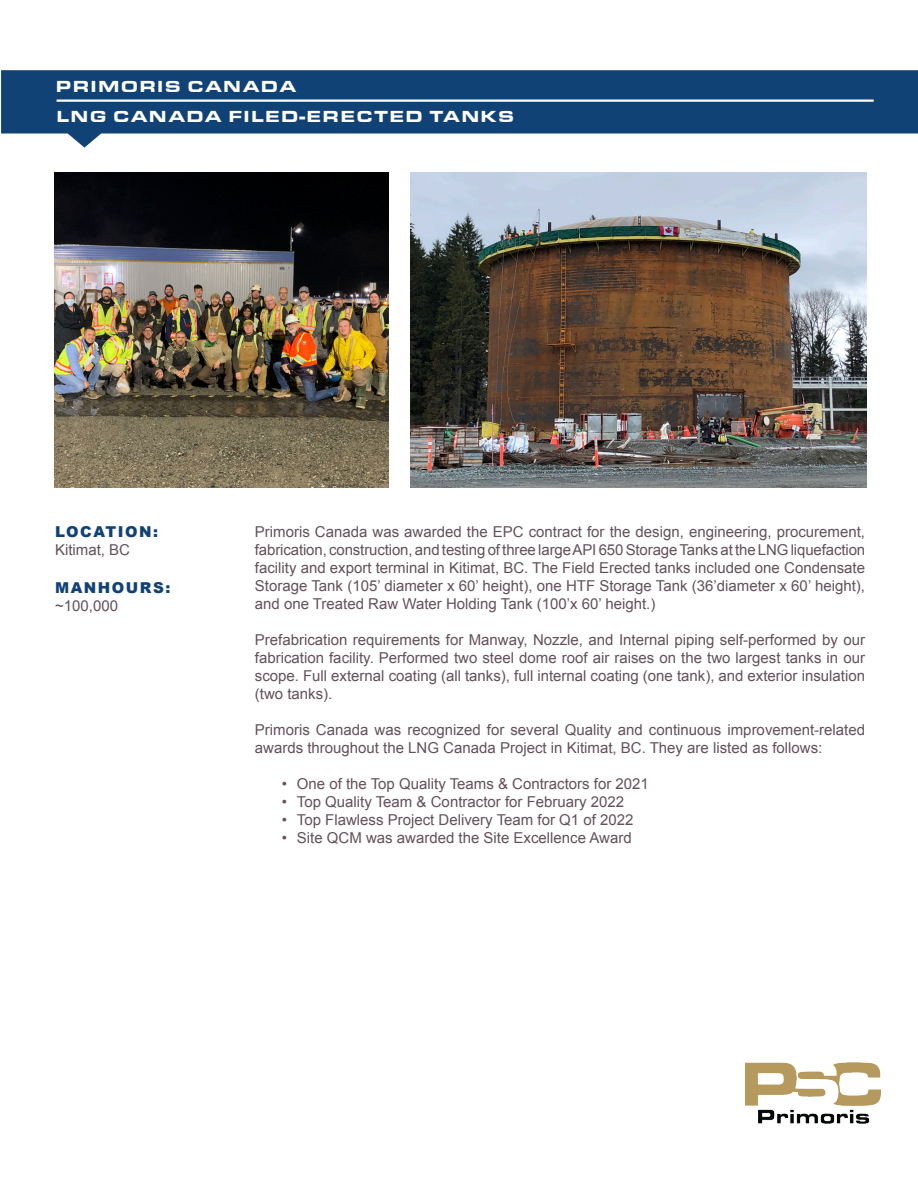
<style>
.page{position:relative;width:918px;height:1188px;background:#fff}
.page>*{position:absolute;margin:0;border:0;box-sizing:border-box;transform-origin:0 0}
.t1{font:16.5px "Eurostar Black Extended";letter-spacing:.075em;color:#fff}
.t2{font:15px/18px "Arial";color:#63505a;text-align:justify}
.t3{font:900 15px "Arial";letter-spacing:.1em;color:#114276}
</style>
<div class="page">
<img style="left:745px;top:1062px;width:135px;height:61px">
<svg style="left:1px;top:70px;width:917px;height:78px;fill:#114276"></svg>
<hr style="left:57px;top:100px;width:817px;height:2px;background:#fff">
<img style="left:410px;top:172px;width:456px;height:316px">
<img style="left:55px;top:172px;width:334px;height:316px">
<p class="t1" style="left:56px;top:76px;width:242px">PRIMORIS CANADA</p>
<p class="t1" style="left:57px;top:106px;width:459px">LNG CANADA FILED-ERECTED TANKS</p>
<p class="t3" style="left:55px;top:521px;width:105px">LOCATION:</p>
<p class="t2" style="left:55px;top:541px;width:77px">Kitimat, BC</p>
<p class="t3" style="left:55px;top:577px;width:117px">MANHOURS:</p>
<p class="t2" style="left:55px;top:597px;width:64px">~100,000</p>
<p class="t2" style="left:255px;top:523px;width:612px">Primoris Canada was awarded the EPC contract for the design, engineering, procurement, fabrication, construction, and testing of three large API 650 Storage Tanks at the LNG liquefaction facility and export terminal in Kitimat, BC. The Field Erected tanks included one Condensate Storage Tank (105’ diameter x 60’ height), one HTF Storage Tank (36’diameter x 60’ height), and one Treated Raw Water Holding Tank (100’x 60’ height.)</p>
<p class="t2" style="left:255px;top:631px;width:612px">Prefabrication requirements for Manway, Nozzle, and Internal piping self-performed by our fabrication facility. Performed two steel dome roof air raises on the two largest tanks in our scope. Full external coating (all tanks), full internal coating (one tank), and exterior insulation (two tanks).</p>
<p class="t2" style="left:255px;top:721px;width:612px">Primoris Canada was recognized for several Quality and continuous improvement-related awards throughout the LNG Canada Project in Kitimat, BC. They are listed as follows:</p>
<p class="t2" style="left:282px;top:775px;width:369px">• One of the Top Quality Teams &amp; Contractors for 2021</p>
<p class="t2" style="left:282px;top:793px;width:344px">• Top Quality Team &amp; Contractor for February 2022</p>
<p class="t2" style="left:282px;top:811px;width:353px">• Top Flawless Project Delivery Team for Q1 of 2022</p>
<p class="t2" style="left:282px;top:829px;width:351px">• Site QCM was awarded the Site Excellence Award</p>
</div>
